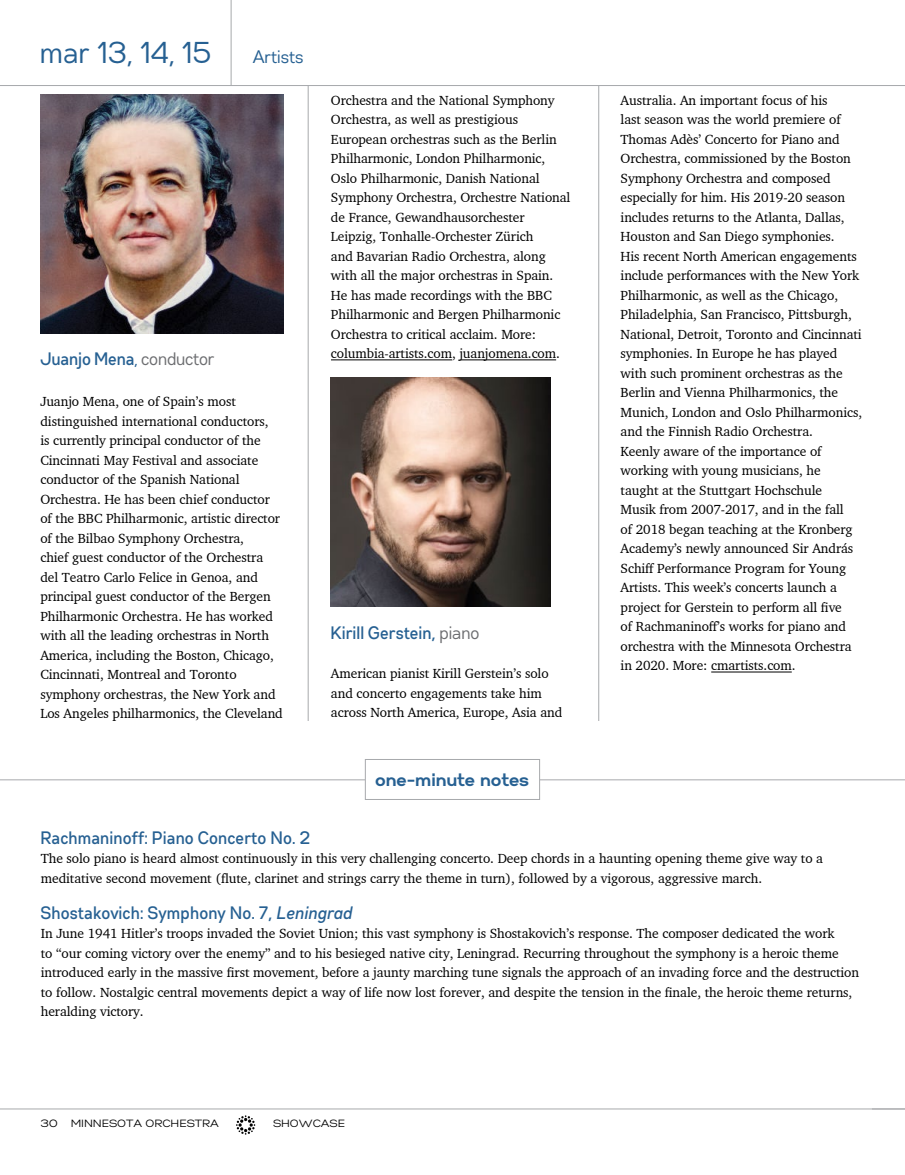
<style>
.page{position:relative;width:905px;height:1175px;background:#fff}
.page>*{position:absolute;margin:0;border:0;box-sizing:border-box;transform-origin:0 0}
.t1{font:30px "Gabriel Orchestra Cond Normal";color:#266092}
.t2{font:500 18px "Gabriel Orchestra Cond";color:#266092}
.t3{font:700 18px "Gabriel Orchestra";color:#266092}
.t4{font:18px "Gabriel Orchestra Cond Normal";color:#266092}
.t5{font:13.5px/19.5px "Charter BT Pro";letter-spacing:-.005em;color:#000}
.t6{font:10.5px "Gabriel Orchestra Normal";color:#000}
.s1{font-family:"Gabriel Orchestra Cond Normal";font-weight:400}
.s2{font-family:"Gabriel Orchestra Cond Normal";font-weight:400;color:#6d6e71}
.s3{font-family:"Gabriel Orchestra Cnd Medium It";font-weight:400}
</style>
<div class="page">
<hr style="left:0;top:1108px;width:904px;height:1px;background:#a7a9ac">
<svg style="left:236px;top:1115px;width:19px;height:19px"></svg>
<hr style="left:0;top:85px;width:904px;height:1px;background:#a7a9ac">
<hr style="left:231px;top:0;width:1px;height:85px;background:#a7a9ac">
<hr style="left:0;top:779px;width:904px;height:1px;background:#a7a9ac">
<div style="left:365px;top:759px;width:174px;height:40px;background:#fff"></div>
<div style="left:365px;top:759px;width:175px;height:41px;border:1px solid #a7a9ac"></div>
<hr style="left:308px;top:86px;width:1px;height:635px;background:#a7a9ac">
<hr style="left:598px;top:86px;width:1px;height:635px;background:#a7a9ac">
<img style="left:331px;top:377px;width:219px;height:229px">
<img style="left:40px;top:94px;width:243px;height:240px">
<hr style="left:711px;top:671px;width:80px;height:1px;background:#000">
<hr style="left:331px;top:359px;width:121px;height:1px;background:#000">
<hr style="left:459px;top:359px;width:97px;height:1px;background:#000">
<h1 class="t1" style="left:41px;top:35px;width:173px">mar 13, 14, 15</h1>
<h2 class="t4" style="left:253px;top:46px;width:52px">Artists</h2>
<h2 class="t2" style="left:40px;top:348px;width:176px">Juanjo Mena<span class="s1">,</span> <span class="s2">conductor</span></h2>
<p class="t5" style="left:40px;top:391px;width:244px">Juanjo Mena, one of Spain’s most distinguished international conductors,<br>is currently principal conductor of the Cincinnati May Festival and associate conductor of the Spanish National Orchestra. He has been chief conductor of the BBC Philharmonic, artistic director of the Bilbao Symphony Orchestra,<br>chief guest conductor of the Orchestra del Teatro Carlo Felice in Genoa, and principal guest conductor of the Bergen Philharmonic Orchestra. He has worked with all the leading orchestras in North America, including the Boston, Chicago, Cincinnati, Montreal and Toronto symphony orchestras, the New York and Los Angeles philharmonics, the Cleveland</p>
<p class="t5" style="left:331px;top:90px;width:241px">Orchestra and the National Symphony Orchestra, as well as prestigious European orchestras such as the Berlin Philharmonic, London Philharmonic, Oslo Philharmonic, Danish National Symphony Orchestra, Orchestre National de France, Gewandhausorchester Leipzig, Tonhalle-Orchester Zürich<br>and Bavarian Radio Orchestra, along with all the major orchestras in Spain.<br>He has made recordings with the BBC Philharmonic and Bergen Philharmonic Orchestra to critical acclaim. More: columbia-artists.com, juanjomena.com.</p>
<h2 class="t2" style="left:331px;top:622px;width:150px">Kirill Gerstein, <span class="s2">piano</span></h2>
<p class="t5" style="left:331px;top:664px;width:233px">American pianist Kirill Gerstein’s solo and concerto engagements take him across North America, Europe, Asia and</p>
<h2 class="t3" style="left:375px;top:769px;width:155px">one-minute notes</h2>
<p class="t5" style="left:620px;top:90px;width:243px">Australia. An important focus of his<br>last season was the world premiere of Thomas Adès’ Concerto for Piano and Orchestra, commissioned by the Boston Symphony Orchestra and composed especially for him. His 2019-20 season includes returns to the Atlanta, Dallas, Houston and San Diego symphonies.<br>His recent North American engagements include performances with the New York Philharmonic, as well as the Chicago, Philadelphia, San Francisco, Pittsburgh, National, Detroit, Toronto and Cincinnati symphonies. In Europe he has played with such prominent orchestras as the Berlin and Vienna Philharmonics, the Munich, London and Oslo Philharmonics, and the Finnish Radio Orchestra.<br>Keenly aware of the importance of working with young musicians, he<br>taught at the Stuttgart Hochschule<br>Musik from 2007-2017, and in the fall<br>of 2018 began teaching at the Kronberg Academy’s newly announced Sir András Schiff Performance Program for Young Artists. This week’s concerts launch a project for Gerstein to perform all five<br>of Rachmaninoff’s works for piano and orchestra with the Minnesota Orchestra in 2020. More: cmartists.com.</p>
<h2 class="t2" style="left:41px;top:827px;width:271px">Rachmaninoff: Piano Concerto No. 2</h2>
<p class="t5" style="left:41px;top:849px;width:783px">The solo piano is heard almost continuously in this very challenging concerto. Deep chords in a haunting opening theme give way to a meditative second movement (flute, clarinet and strings carry the theme in turn), followed by a vigorous, aggressive march.</p>
<h2 class="t2" style="left:41px;top:902px;width:313px">Shostakovich: Symphony No. 7, <span class="s3">Leningrad</span></h2>
<p class="t5" style="left:41px;top:924px;width:819px">In June 1941 Hitler’s troops invaded the Soviet Union; this vast symphony is Shostakovich’s response. The composer dedicated the work<br>to “our coming victory over the enemy” and to his besieged native city, Leningrad. Recurring throughout the symphony is a heroic theme introduced early in the massive first movement, before a jaunty marching tune signals the approach of an invading force and the destruction to follow. Nostalgic central movements depict a way of life now lost forever, and despite the tension in the finale, the heroic theme returns, heralding victory.</p>
<p class="t6" style="left:41px;top:1117px;width:180px">30 MINNESOTA ORCHESTRA</p>
<p class="t6" style="left:273px;top:1117px;width:74px">SHOWCASE</p>
</div>
